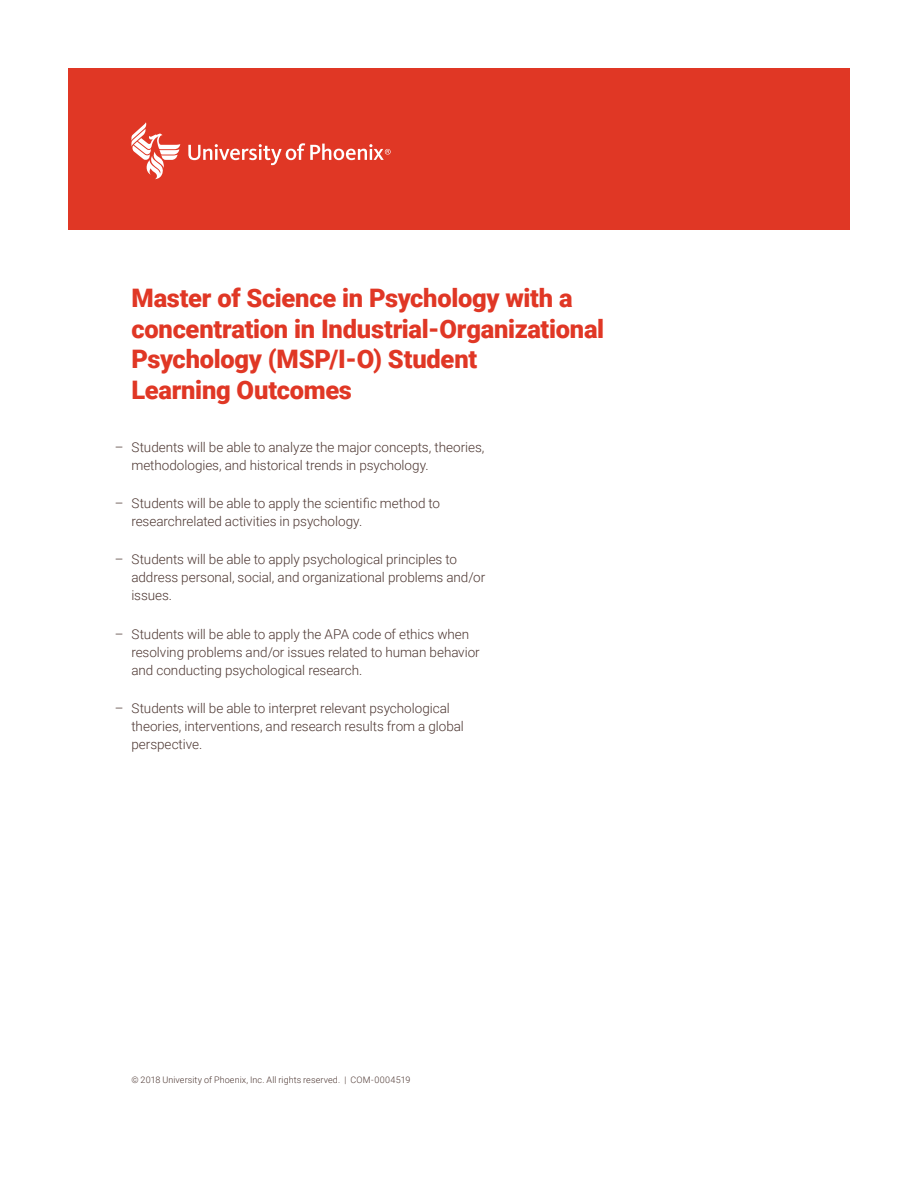
<style>
.page{position:relative;width:918px;height:1188px;background:#fff}
.page>*{position:absolute;margin:0;border:0;box-sizing:border-box;transform-origin:0 0}
.t1{font:900 25.5px/30.6px "Roboto";letter-spacing:-.01em;color:#e03725}
.t2{font:300 13.5px/18px "Roboto";letter-spacing:-.005em;color:#4d3732}
.t3{font:300 9px "Roboto";letter-spacing:.01em;color:#4d3732}
</style>
<div class="page">
<div style="left:68px;top:68px;width:782px;height:162px;background:#e03725"></div>
<svg style="left:131px;top:122px;width:49px;height:57px"></svg>
<svg style="left:188px;top:143px;width:203px;height:22px"></svg>
<h1 class="t1" style="left:131px;top:282px;width:474px">Master of Science in Psychology with a concentration in Industrial-Organizational Psychology (MSP/I-O) Student<br>Learning Outcomes</h1>
<p class="t2" style="left:131px;top:438px;width:355px;text-indent:-16px">– Students will be able to analyze the major concepts, theories, methodologies, and historical trends in psychology.</p>
<p class="t2" style="left:131px;top:494px;width:310px;text-indent:-16px">– Students will be able to apply the scientific method to researchrelated activities in psychology.</p>
<p class="t2" style="left:131px;top:550px;width:355px;text-indent:-16px">– Students will be able to apply psychological principles to address personal, social, and organizational problems and/or issues.</p>
<p class="t2" style="left:131px;top:624px;width:350px;text-indent:-16px">– Students will be able to apply the APA code of ethics when resolving problems and/or issues related to human behavior and conducting psychological research.</p>
<p class="t2" style="left:131px;top:699px;width:334px;text-indent:-16px">– Students will be able to interpret relevant psychological theories, interventions, and research results from a global perspective.</p>
<p class="t3" style="left:131px;top:1073px;width:281px">© 2018 University of Phoenix, Inc. All rights reserved. | COM-0004519</p>
</div>
